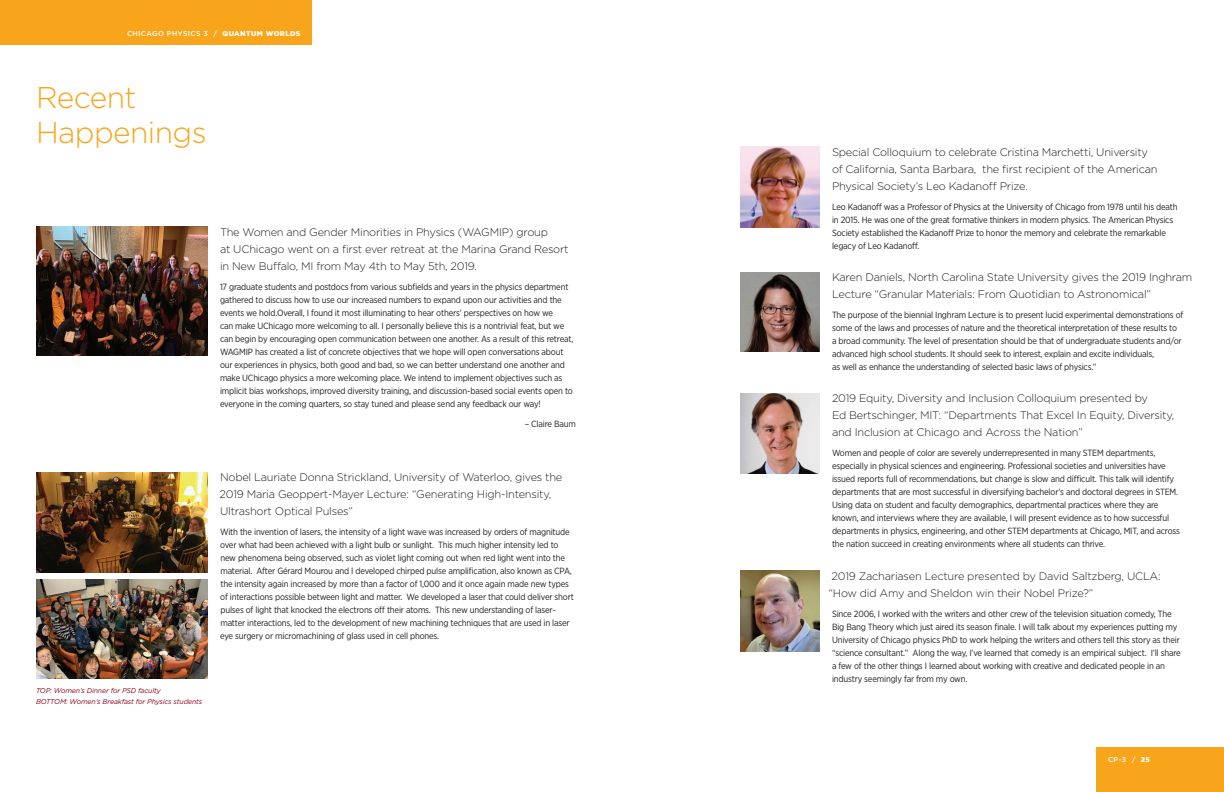
<style>
.page{position:relative;width:1224px;height:792px;background:#fff}
.page>*{position:absolute;margin:0;border:0;box-sizing:border-box;transform-origin:0 0}
.Article_Headers_L{font:300 30px/35px "Gotham";letter-spacing:-.02em;color:#f9a51b}
.Article_Intro_P{font:300 11px/17px "Gotham";letter-spacing:-.02em;color:#231f20}
.Article_Body_1{font:9px/13px "Gotham Narrow";letter-spacing:-.02em;color:#231f20}
.Article_Intro_P-2{font:9px/13px "Gotham Narrow";letter-spacing:-.02em;color:#231f20}
.fig_captions{font:italic 7px "Gotham";letter-spacing:-.02em;color:#8a011f}
.t1{font:500 7px "Gotham";letter-spacing:.06em;color:#fff}
.s1{font-weight:900}
</style>
<div class="page">
<div style="left:1096px;top:747px;width:128px;height:45px;background:#f9a51b"></div>
<div style="left:0;top:0;width:312px;height:45px;background:#f9a51b"></div>
<img style="left:36px;top:227px;width:172px;height:128px">
<img style="left:740px;top:272px;width:80px;height:79px">
<img style="left:740px;top:393px;width:80px;height:80px">
<img style="left:36px;top:580px;width:171px;height:99px">
<img style="left:36px;top:472px;width:172px;height:100px">
<img style="left:740px;top:147px;width:80px;height:80px">
<img style="left:740px;top:571px;width:80px;height:80px">
<p class="t1" style="left:127px;top:29px;width:175px">CHICAGO PHYSICS 3 / <span class="s1">QUANTUM WORLDS</span></p>
<p class="Article_Headers_L" style="left:36px;top:79px;width:172px">Recent<br>Happenings</p>
<p class="Article_Intro_P" style="left:220px;top:223px;width:350px">The Women and Gender Minorities in Physics (WAGMIP) group<br>at UChicago went on a first ever retreat at the Marina Grand Resort in New Buffalo, MI from May 4th to May 5th, 2019.</p>
<p class="Article_Body_1" style="left:220px;top:280px;width:355px">17 graduate students and postdocs from various subfields and years in the physics department gathered to discuss how to use our increased numbers to expand upon our activities and the events we hold.Overall, I found it most illuminating to hear others’ perspectives on how we<br>can make UChicago more welcoming to all. I personally believe this is a nontrivial feat, but we can begin by encouraging open communication between one another. As a result of this retreat, WAGMIP has created a list of concrete objectives that we hope will open conversations about our experiences in physics, both good and bad, so we can better understand one another and make UChicago physics a more welcoming place. We intend to implement objectives such as implicit bias workshops, improved diversity training, and discussion-based social events open to everyone in the coming quarters, so stay tuned and please send any feedback our way!</p>
<p class="Article_Body_1" style="left:525px;top:417px;width:53px">– Claire Baum</p>
<p class="Article_Intro_P" style="left:220px;top:468px;width:344px">Nobel Lauriate Donna Strickland, University of Waterloo, gives the<br>2019 Maria Geoppert-Mayer Lecture: “Generating High-Intensity,<br>Ultrashort Optical Pulses”</p>
<p class="Article_Intro_P-2" style="left:220px;top:525px;width:355px">With the invention of lasers, the intensity of a light wave was increased by orders of magnitude over what had been achieved with a light bulb or sunlight. This much higher intensity led to new phenomena being observed, such as violet light coming out when red light went into the material. After Gérard Mourou and I developed chirped pulse amplification, also known as CPA, the intensity again increased by more than a factor of 1,000 and it once again made new types of interactions possible between light and matter. We developed a laser that could deliver short pulses of light that knocked the electrons off their atoms. This new understanding of laser&shy;matter interactions, led to the development of new machining techniques that are used in laser eye surgery or micromachining of glass used in cell phones.</p>
<p class="fig_captions" style="left:36px;top:686px;width:126px">TOP: Women’s Dinner for PSD faculty</p>
<p class="fig_captions" style="left:36px;top:697px;width:168px">BOTTOM: Women’s Breakfast for Physics students</p>
<p class="Article_Intro_P" style="left:832px;top:143px;width:327px">Special Colloquium to celebrate Cristina Marchetti, University of California, Santa Barbara, the first recipient of the American<br>Physical Society’s Leo Kadanoff Prize.</p>
<p class="Article_Body_1" style="left:832px;top:200px;width:347px">Leo Kadanoff was a Professor of Physics at the University of Chicago from 1978 until his death in 2015. He was one of the great formative thinkers in modern physics. The American Physics Society established the Kadanoff Prize to honor the memory and celebrate the remarkable legacy of Leo Kadanoff.</p>
<p class="Article_Intro_P" style="left:832px;top:268px;width:362px">Karen Daniels, North Carolina State University gives the 2019 Inghram<br>Lecture “Granular Materials: From Quotidian to Astronomical”</p>
<p class="Article_Body_1" style="left:832px;top:308px;width:353px">The purpose of the biennial Inghram Lecture is to present lucid experimental demonstrations of some of the laws and processes of nature and the theoretical interpretation of these results to a broad community. The level of presentation should be that of undergraduate students and/or advanced high school students. It should seek to interest, explain and excite individuals,<br>as well as enhance the understanding of selected basic laws of physics.”</p>
<p class="Article_Intro_P" style="left:832px;top:389px;width:318px">2019 Equity, Diversity and Inclusion Colloquium presented by</p>
<p class="Article_Intro_P" style="left:832px;top:406px;width:344px">Ed Bertschinger, MIT: “Departments That Excel In Equity, Diversity, and Inclusion at Chicago and Across the Nation”</p>
<p class="Article_Body_1" style="left:832px;top:447px;width:349px">Women and people of color are severely underrepresented in many STEM departments, especially in physical sciences and engineering. Professional societies and universities have issued reports full of recommendations, but change is slow and difficult. This talk will identify departments that are most successful in diversifying bachelor’s and doctoral degrees in STEM.<br>Using data on student and faculty demographics, departmental practices where they are known, and interviews where they are available, I will present evidence as to how successful departments in physics, engineering, and other STEM departments at Chicago, MIT, and across the nation succeed in creating environments where all students can thrive.</p>
<p class="Article_Intro_P" style="left:829px;top:567px;width:334px">2019 Zachariasen Lecture presented by David Saltzberg, UCLA: “How did Amy and Sheldon win their Nobel Prize?”</p>
<p class="Article_Body_1" style="left:832px;top:608px;width:350px">Since 2006, I worked with the writers and other crew of the television situation comedy, The Big Bang Theory which just aired its season finale. I will talk about my experiences putting my University of Chicago physics PhD to work helping the writers and others tell this story as their “science consultant.” Along the way, I’ve learned that comedy is an empirical subject. I’ll share a few of the other things I learned about working with creative and dedicated people in an industry seemingly far from my own.</p>
<p class="t1" style="left:1108px;top:755px;width:43px">CP-3 / <span class="s1">25</span></p>
</div>
